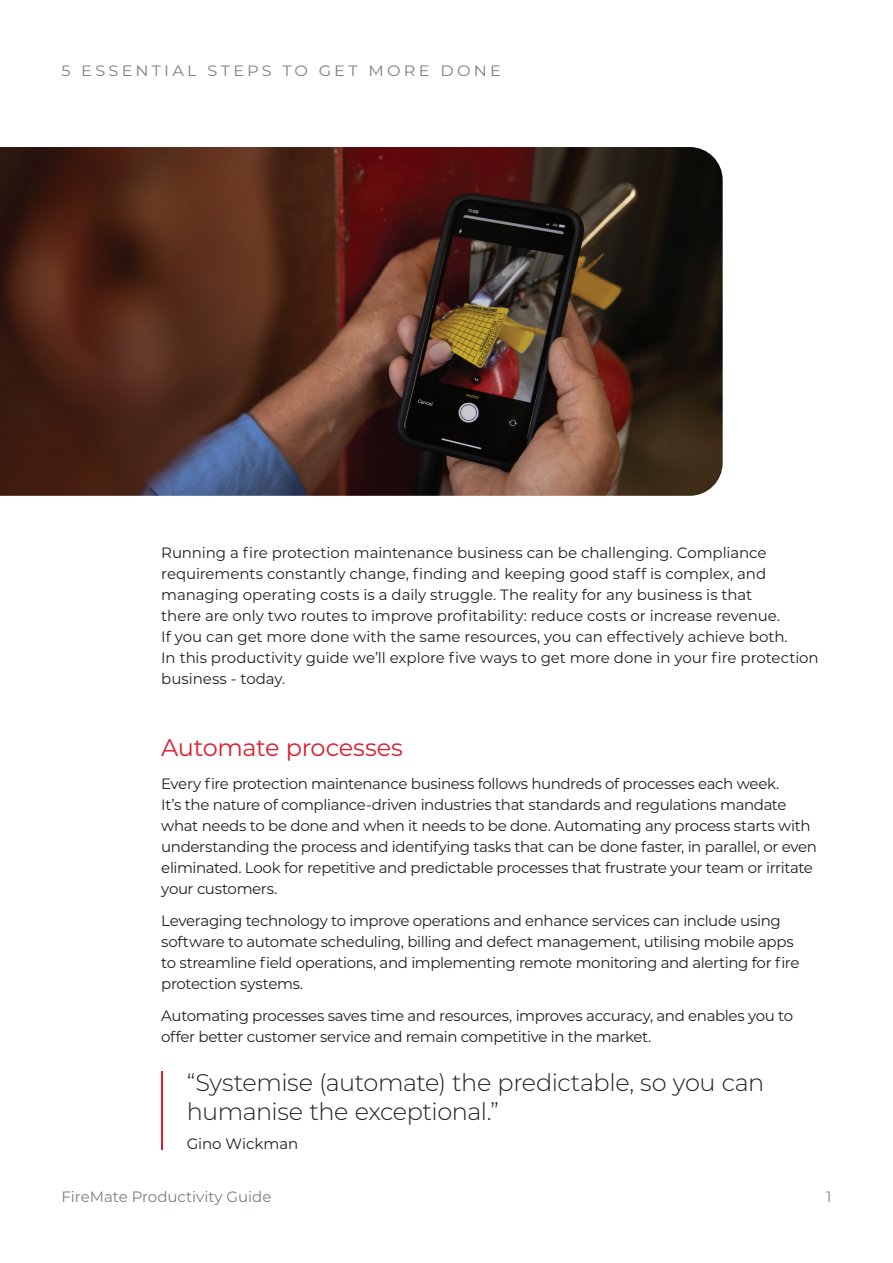
<style>
.page{position:relative;width:893px;height:1263px;background:#fff}
.page>*{position:absolute;margin:0;border:0;box-sizing:border-box;transform-origin:0 0}
.t1{font:300 24px/28.8px "Montserrat";letter-spacing:-.02em;color:#231f20}
.t2{font:24px "Montserrat";letter-spacing:-.015em;color:#de1d2f}
.t3{font:15px/21px "Montserrat";letter-spacing:-.02em;color:#231f20}
.t4{font:15px "Montserrat";letter-spacing:.2em;color:#798281;scale:1.08 1}
.t5{font:15px "Montserrat";letter-spacing:.005em;color:#798281}
</style>
<div class="page">
<img style="left:0;top:147px;width:723px;height:349px">
<hr style="left:162px;top:1071px;width:1px;height:79px;background:#de1d2f">
<p class="t4" style="left:62px;top:60px;width:408px">5 ESSENTIAL STEPS TO GET MORE DONE</p>
<p class="t3" style="left:161px;top:542px;width:659px">Running a fire protection maintenance business can be challenging. Compliance requirements constantly change, finding and keeping good staff is complex, and managing operating costs is a daily struggle. The reality for any business is that<br>there are only two routes to improve profitability: reduce costs or increase revenue.<br>If you can get more done with the same resources, you can effectively achieve both.<br>In this productivity guide we’ll explore five ways to get more done in your fire protection business - today.</p>
<h1 class="t2" style="left:161px;top:731px;width:243px">Automate processes</h1>
<p class="t3" style="left:161px;top:772px;width:657px">Every fire protection maintenance business follows hundreds of processes each week.<br>It’s the nature of compliance-driven industries that standards and regulations mandate what needs to be done and when it needs to be done. Automating any process starts with understanding the process and identifying tasks that can be done faster, in parallel, or even eliminated. Look for repetitive and predictable processes that frustrate your team or irritate your customers.</p>
<p class="t3" style="left:161px;top:910px;width:640px">Leveraging technology to improve operations and enhance services can include using software to automate scheduling, billing and defect management, utilising mobile apps to streamline field operations, and implementing remote monitoring and alerting for fire protection systems.</p>
<p class="t3" style="left:161px;top:1005px;width:633px">Automating processes saves time and resources, improves accuracy, and enables you to offer better customer service and remain competitive in the market.</p>
<h1 class="t1" style="left:187px;top:1067px;width:579px">“Systemise (automate) the predictable, so you can humanise the exceptional.”</h1>
<p class="t3" style="left:187px;top:1132px;width:113px">Gino Wickman</p>
<p class="t5" style="left:61px;top:1186px;width:211px">FireMate Productivity Guide</p>
<p class="t5" style="left:826px;top:1186px;width:7px">1</p>
</div>
